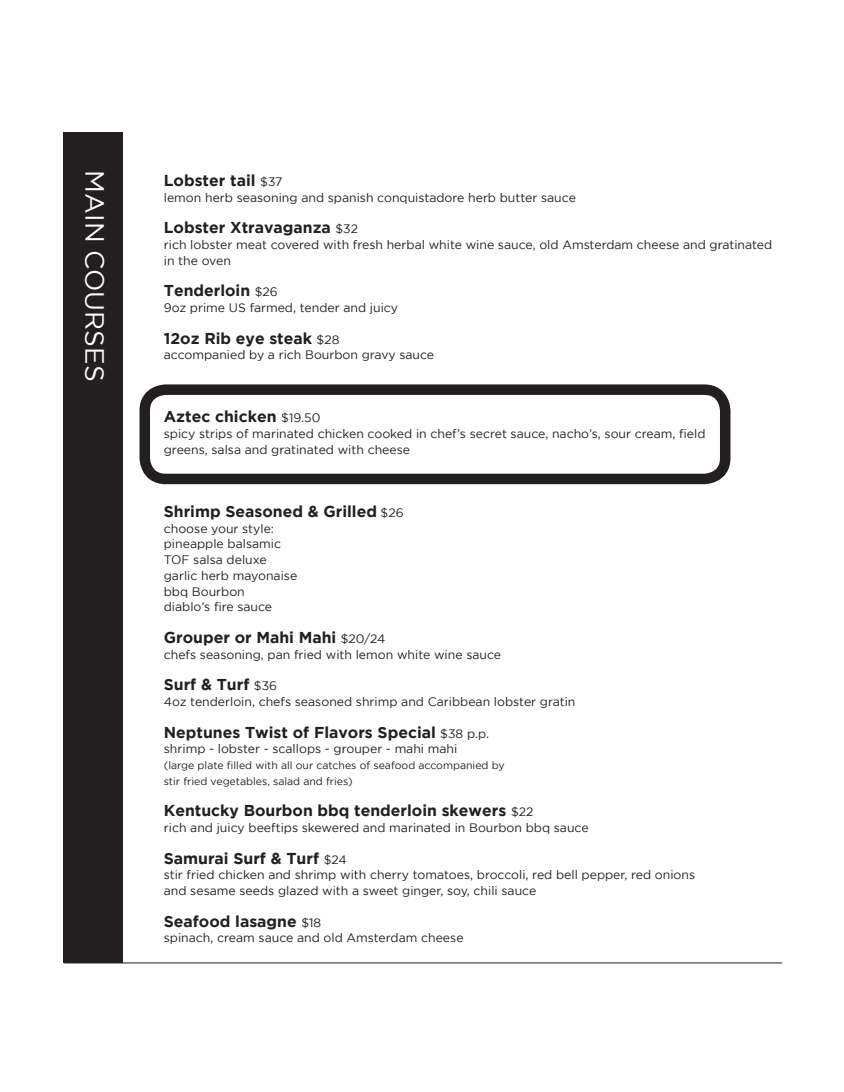
<style>
.page{position:relative;width:844px;height:1092px;background:#fff}
.page>*{position:absolute;margin:0;border:0;box-sizing:border-box;transform-origin:0 0}
.t1{font:26.25px "Gotham";color:#fff}
.t2{font:700 15.75px "Gotham";color:#231f20}
.t3{font:12.25px/15.8px "Gotham";color:#231f20}
.t4{font:10.5px "Gotham";color:#231f20}
.s1{font-weight:400;font-size:12.25px}
</style>
<div class="page">
<div style="left:63px;top:132px;width:60px;height:830px;background:#231f20"></div>
<hr style="left:64px;top:962px;width:718px;height:1px;background:#231f20">
<div style="left:139px;top:384px;width:591px;height:100px;border:10px solid #231f20;border-radius:21px"></div>
<p class="t1" style="left:109px;top:170px;width:213px;rotate:90deg">MAIN COURSES</p>
<p class="t2" style="left:164px;top:171px;width:120px">Lobster tail <span class="s1">$37</span></p>
<p class="t3" style="left:164px;top:189px;width:413px">lemon herb seasoning and spanish conquistadore herb butter sauce</p>
<p class="t2" style="left:164px;top:218px;width:196px">Lobster Xtravaganza <span class="s1">$32</span></p>
<p class="t3" style="left:164px;top:236px;width:609px">rich lobster meat covered with fresh herbal white wine sauce, old Amsterdam cheese and gratinated in the oven</p>
<p class="t2" style="left:164px;top:281px;width:115px">Tenderloin <span class="s1">$26</span></p>
<p class="t3" style="left:164px;top:299px;width:236px">9oz prime US farmed, tender and juicy</p>
<p class="t2" style="left:164px;top:329px;width:177px">12oz Rib eye steak <span class="s1">$28</span></p>
<p class="t3" style="left:164px;top:347px;width:272px">accompanied by a rich Bourbon gravy sauce</p>
<p class="t2" style="left:164px;top:407px;width:158px">Aztec chicken <span class="s1">$19.50</span></p>
<p class="t3" style="left:164px;top:425px;width:543px">spicy strips of marinated chicken cooked in chef’s secret sauce, nacho’s, sour cream, field</p>
<p class="t3" style="left:164px;top:441px;width:248px">greens, salsa and gratinated with cheese</p>
<p class="t2" style="left:164px;top:502px;width:241px">Shrimp Seasoned &amp; Grilled <span class="s1">$26</span></p>
<p class="t3" style="left:164px;top:520px;width:112px">choose your style:</p>
<p class="t3" style="left:164px;top:536px;width:119px">pineapple balsamic</p>
<p class="t3" style="left:164px;top:551px;width:104px">TOF salsa deluxe</p>
<p class="t3" style="left:164px;top:567px;width:135px">garlic herb mayonaise</p>
<p class="t3" style="left:164px;top:583px;width:82px">bbq Bourbon</p>
<p class="t3" style="left:164px;top:599px;width:110px">diablo’s fire sauce</p>
<p class="t2" style="left:164px;top:628px;width:223px">Grouper or Mahi Mahi <span class="s1">$20/24</span></p>
<p class="t3" style="left:164px;top:646px;width:339px">chefs seasoning, pan fried with lemon white wine sauce</p>
<p class="t2" style="left:164px;top:675px;width:115px">Surf &amp; Turf <span class="s1">$36</span></p>
<p class="t3" style="left:164px;top:693px;width:413px">4oz tenderloin, chefs seasoned shrimp and Caribbean lobster gratin</p>
<p class="t2" style="left:164px;top:722px;width:326px">Neptunes Twist of Flavors Special <span class="s1">$38 p.p.</span></p>
<p class="t3" style="left:164px;top:740px;width:295px">shrimp - lobster - scallops - grouper - mahi mahi</p>
<p class="t4" style="left:164px;top:759px;width:342px">(large plate filled with all our catches of seafood accompanied by</p>
<p class="t4" style="left:164px;top:775px;width:190px">stir fried vegetables, salad and fries)</p>
<p class="t2" style="left:164px;top:801px;width:371px">Kentucky Bourbon bbq tenderloin skewers <span class="s1">$22</span></p>
<p class="t3" style="left:164px;top:819px;width:426px">rich and juicy beeftips skewered and marinated in Bourbon bbq sauce</p>
<p class="t2" style="left:164px;top:848px;width:184px">Samurai Surf &amp; Turf <span class="s1">$24</span></p>
<p class="t3" style="left:164px;top:866px;width:532px">stir fried chicken and shrimp with cherry tomatoes, broccoli, red bell pepper, red onions</p>
<p class="t3" style="left:164px;top:882px;width:374px">and sesame seeds glazed with a sweet ginger, soy, chili sauce</p>
<p class="t2" style="left:164px;top:911px;width:159px">Seafood lasagne <span class="s1">$18</span></p>
<p class="t3" style="left:164px;top:929px;width:301px">spinach, cream sauce and old Amsterdam cheese</p>
</div>
